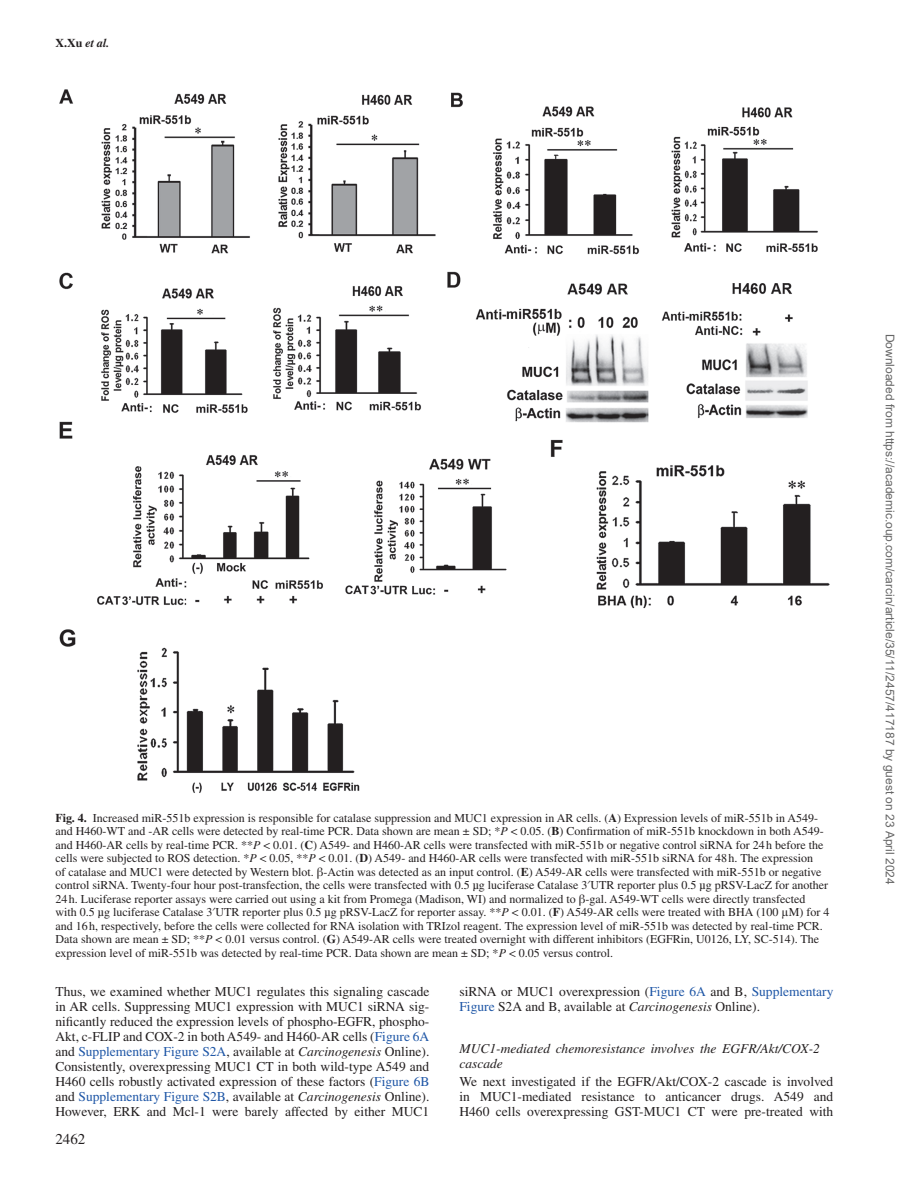
<style>
.page{position:relative;width:919px;height:1187px;background:#fff}
.page>*{position:absolute;margin:0;border:0;box-sizing:border-box;transform-origin:0 0}
.t1{font:15px "Times LT Std";color:#231f20}
.t2{font:13.5px/15px "Times LT Std";color:#231f20;text-align:justify}
.t3{font:italic 13.5px/15px "Times LT Std";color:#231f20}
.t4{font:12px/13.5px "Times LT Std";color:#231f20}
.t5{font:12px "Arial";color:#666}
.t6{font:italic 700 12px "Times LT Std";color:#231f20}
.s1{font-style:normal}
.s2{font-weight:700}
.s3{font-style:italic}
.s4{font-family:"Gandhari Unicode"}
.s5{color:#1e56a6}
</style>
<div class="page">
<img style="left:59px;top:89px;width:771px;height:704px">
<p class="t6" style="left:55px;top:36px;width:55px"><span class="s1">X.Xu</span> et al.</p>
<p class="t4" style="left:55px;top:810px;width:775px"><span class="s2">Fig. 4.</span> Increased miR-551b expression is responsible for catalase suppression and MUC1 expression in AR cells. (<span class="s2">A</span>) Expression levels of miR-551b in A549- and H460-WT and -AR cells were detected by real-time PCR. Data shown are mean ± SD; *<span class="s3">P</span> &lt; 0.05. (<span class="s2">B</span>) Confirmation of miR-551b knockdown in both A549- and H460-AR cells by real-time PCR. **<span class="s3">P</span> &lt; 0.01. (<span class="s2">C</span>) A549- and H460-AR cells were transfected with miR-551b or negative control siRNA for 24h before the cells were subjected to ROS detection. *<span class="s3">P</span> &lt; 0.05, **<span class="s3">P</span> &lt; 0.01. (<span class="s2">D</span>) A549- and H460-AR cells were transfected with miR-551b siRNA for 48h. The expression<br>of catalase and MUC1 were detected by Western blot. <span class="s4">β</span>-Actin was detected as an input control. (<span class="s2">E</span>) A549-AR cells were transfected with miR-551b or negative control siRNA. Twenty-four hour post-transfection, the cells were transfected with 0.5 <span class="s4">µ</span>g luciferase Catalase 3<span class="s4">′</span>UTR reporter plus 0.5 <span class="s4">µ</span>g pRSV-LacZ for another 24h. Luciferase reporter assays were carried out using a kit from Promega (Madison, WI) and normalized to <span class="s4">β</span>-gal. A549-WT cells were directly transfected with 0.5 <span class="s4">µ</span>g luciferase Catalase 3<span class="s4">′</span>UTR reporter plus 0.5 <span class="s4">µ</span>g pRSV-LacZ for reporter assay. **<span class="s3">P</span> &lt; 0.01. (<span class="s2">F</span>) A549-AR cells were treated with BHA (100 <span class="s4">μ</span>M) for 4 and 16 h, respectively, before the cells were collected for RNA isolation with TRIzol reagent. The expression level of miR-551b was detected by real-time PCR.<br>Data shown are mean ± SD; **<span class="s3">P</span> &lt; 0.01 versus control. (<span class="s2">G</span>) A549-AR cells were treated overnight with different inhibitors (EGFRin, U0126, LY, SC-514). The expression level of miR-551b was detected by real-time PCR. Data shown are mean ± SD; *<span class="s3">P</span> &lt; 0.05 versus control.</p>
<p class="t2" style="left:55px;top:983px;width:375px">Thus, we examined whether MUC1 regulates this signaling cascade in AR cells. Suppressing MUC1 expression with MUC1 siRNA sig&shy;nificantly reduced the expression levels of phospho-EGFR, phospho-Akt, c-FLIP and COX-2 in both A549- and H460-AR cells (<span class="s5">Figure 6A </span>and <span class="s5">Supplementary Figure S2A</span>, available at <span class="s3">Carcinogenesis</span> Online).<br>Consistently, overexpressing MUC1 CT in both wild-type A549 and H460 cells robustly activated expression of these factors (<span class="s5">Figure 6B </span>and <span class="s5">Supplementary Figure S2B</span>, available at <span class="s3">Carcinogenesis</span> Online).<br>However, ERK and Mcl-1 were barely affected by either MUC1</p>
<p class="t2" style="left:459px;top:983px;width:375px">siRNA or MUC1 overexpression (<span class="s5">Figure 6A</span> and B, <span class="s5">Supplementary<br>Figure</span> S2A and B, available at <span class="s3">Carcinogenesis</span> Online).</p>
<p class="t3" style="left:459px;top:1040px;width:362px">MUC1-mediated chemoresistance involves the EGFR/Akt/COX-2 cascade</p>
<p class="t2" style="left:459px;top:1073px;width:375px">We next investigated if the EGFR/Akt/COX-2 cascade is involved in MUC1-mediated resistance to anticancer drugs. A549 and H460 cells overexpressing GST-MUC1 CT were pre-treated with</p>
<p class="t1" style="left:55px;top:1130px;width:31px">2462</p>
<p class="t5" style="left:894px;top:334px;width:552px;rotate:90deg">Downloaded from https://academic.oup.com/carcin/article/35/11/2457/417187 by guest on 23 April 2024</p>
</div>
